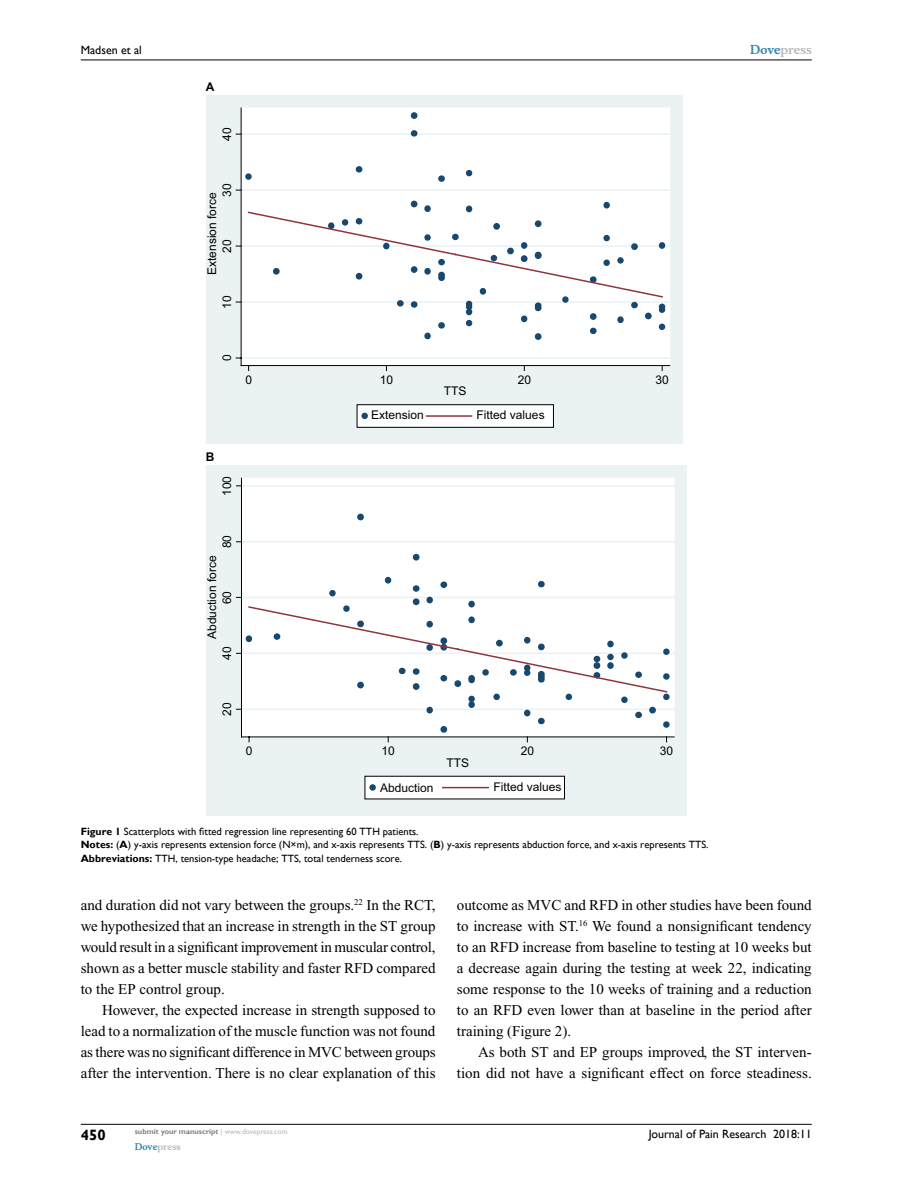
<style>
.page{position:relative;width:918px;height:1188px;background:#fff}
.page>*{position:absolute;margin:0;border:0;box-sizing:border-box;transform-origin:0 0}
.t1{font:15px/21px "Times New Roman";color:#000;text-align:justify}
.t2{font:700 15px "Gill Sans";color:#000}
.t3{font:12px/14.9px "Arial";color:#000}
.t4{font:12px "Gill Sans";color:#000}
.t5{font:700 12px "Musee";color:#b8babc}
.t6{font:700 12px "Arial";color:#000}
.t7{font:10.5px/13.5px "Gill Sans";color:#000}
.t8{font:700 9px "Musee";color:#b8babc}
.t9{font:700 7.5px "Gill Sans";color:#808285}
.s1{font-weight:700}
.s2{color:#3785ad}
.s3{font-weight:400;color:#b8babc}
</style>
<div class="page">
<hr style="left:81px;top:1124px;width:731px;height:1px;background:#000">
<hr style="left:81px;top:60px;width:731px;height:1px;background:#000">
<div style="left:206px;top:96px;width:476px;height:347px;background:#eaf2f3"></div>
<div style="left:241px;top:108px;width:429px;height:258px;background:#fff"></div>
<hr style="left:241px;top:357px;width:429px;height:2px;background:#eaf2f3">
<hr style="left:241px;top:301px;width:429px;height:2px;background:#eaf2f3">
<hr style="left:241px;top:245px;width:429px;height:2px;background:#eaf2f3">
<hr style="left:241px;top:189px;width:429px;height:2px;background:#eaf2f3">
<hr style="left:241px;top:133px;width:429px;height:2px;background:#eaf2f3">
<div style="left:245px;top:173px;width:7px;height:7px;border:2px solid #19486f;border-radius:50%"></div>
<div style="left:356px;top:166px;width:6px;height:7px;border:2px solid #19486f;border-radius:50%"></div>
<div style="left:411px;top:130px;width:7px;height:7px;border:2px solid #19486f;border-radius:50%"></div>
<svg style="left:466px;top:170px;width:6px;height:6px"></svg>
<div style="left:438px;top:175px;width:7px;height:7px;border:2px solid #19486f;border-radius:50%"></div>
<div style="left:411px;top:112px;width:7px;height:7px;border:2px solid #19486f;border-radius:50%"></div>
<div style="left:535px;top:333px;width:7px;height:7px;border:2px solid #19486f;border-radius:50%"></div>
<svg style="left:247px;top:201px;width:418px;height:138px"></svg>
<hr style="left:241px;top:108px;width:1px;height:258px;background:#000">
<hr style="left:241px;top:365px;width:429px;height:1px;background:#000">
<div style="left:357px;top:404px;width:197px;height:24px;background:#fff;border:1px solid #000"></div>
<div style="left:361px;top:413px;width:7px;height:6px;border:2px solid #19486f;border-radius:50%"></div>
<hr style="left:427px;top:415px;width:45px;height:2px;background:#90353c">
<div style="left:206px;top:466px;width:481px;height:349px;background:#eaf2f3"></div>
<div style="left:241px;top:478px;width:433px;height:259px;background:#fff"></div>
<hr style="left:241px;top:709px;width:433px;height:1px;background:#eaf2f3">
<hr style="left:241px;top:653px;width:433px;height:1px;background:#eaf2f3">
<hr style="left:241px;top:597px;width:433px;height:1px;background:#eaf2f3">
<hr style="left:241px;top:541px;width:433px;height:2px;background:#eaf2f3">
<hr style="left:241px;top:485px;width:433px;height:2px;background:#eaf2f3">
<div style="left:357px;top:514px;width:7px;height:6px;border:2px solid #19486f;border-radius:50%"></div>
<div style="left:663px;top:649px;width:7px;height:6px;border:2px solid #19486f;border-radius:50%"></div>
<div style="left:663px;top:673px;width:7px;height:7px;border:2px solid #19486f;border-radius:50%"></div>
<div style="left:413px;top:554px;width:7px;height:7px;border:2px solid #19486f;border-radius:50%"></div>
<div style="left:663px;top:721px;width:7px;height:7px;border:2px solid #19486f;border-radius:50%"></div>
<div style="left:663px;top:694px;width:7px;height:6px;border:2px solid #19486f;border-radius:50%"></div>
<div style="left:385px;top:577px;width:6px;height:7px;border:2px solid #19486f;border-radius:50%"></div>
<hr style="left:241px;top:478px;width:1px;height:259px;background:#000">
<hr style="left:241px;top:737px;width:433px;height:1px;background:#000">
<svg style="left:237px;top:578px;width:432px;height:164px"></svg>
<div style="left:365px;top:776px;width:200px;height:23px;background:#fff"></div>
<div style="left:369px;top:784px;width:7px;height:7px;border:2px solid #19486f;border-radius:50%"></div>
<hr style="left:443px;top:787px;width:45px;height:1px;background:#90353c">
<p class="t4" style="left:81px;top:43px;width:63px">Madsen et al</p>
<p class="t6" style="left:206px;top:78px;width:10px">A</p>
<p class="t3" style="left:219px;top:141px;width:15px;rotate:-90deg">40</p>
<p class="t3" style="left:204px;top:197px;width:15px;text-indent:-78px;rotate:-90deg">Extension force<br>30</p>
<p class="t3" style="left:219px;top:253px;width:15px;rotate:-90deg">20</p>
<p class="t3" style="left:219px;top:309px;width:15px;rotate:-90deg">10</p>
<p class="t3" style="left:219px;top:361px;width:8px;rotate:-90deg">0</p>
<p class="t6" style="left:206px;top:448px;width:10px">B</p>
<p class="t3" style="left:220px;top:496px;width:22px;rotate:-90deg">100</p>
<p class="t3" style="left:245px;top:372px;width:8px">0</p>
<p class="t3" style="left:380px;top:372px;width:15px">10</p>
<p class="t3" style="left:518px;top:372px;width:15px">20</p>
<p class="t3" style="left:656px;top:372px;width:15px">30</p>
<p class="t3" style="left:444px;top:384px;width:24px">TTS</p>
<p class="t3" style="left:371px;top:407px;width:54px">Extension</p>
<p class="t3" style="left:477px;top:408px;width:70px">Fitted values</p>
<p class="t3" style="left:220px;top:548px;width:15px;rotate:-90deg">80</p>
<p class="t3" style="left:204px;top:639px;width:85px;rotate:-90deg">Abduction force</p>
<p class="t3" style="left:220px;top:604px;width:15px;rotate:-90deg">60</p>
<p class="t3" style="left:220px;top:660px;width:15px;rotate:-90deg">40</p>
<p class="t3" style="left:220px;top:716px;width:15px;rotate:-90deg">20</p>
<p class="t3" style="left:246px;top:744px;width:8px">0</p>
<p class="t3" style="left:382px;top:744px;width:15px">10</p>
<p class="t3" style="left:521px;top:744px;width:15px">20</p>
<p class="t3" style="left:660px;top:744px;width:15px">30</p>
<p class="t3" style="left:446px;top:755px;width:24px">TTS</p>
<p class="t3" style="left:380px;top:781px;width:55px">Abduction</p>
<p class="t3" style="left:493px;top:779px;width:70px">Fitted values</p>
<p class="t7" style="left:81px;top:825px;width:629px"><span class="s1">Figure 1</span> Scatterplots with fitted regression line representing 60 TTH patients.<br><span class="s1">Notes:</span> (<span class="s1">A</span>) y-axis represents extension force (N×m), and x-axis represents TTS. (<span class="s1">B</span>) y-axis represents abduction force, and x-axis represents TTS.<br><span class="s1">Abbreviations:</span> TTH, tension-type headache; TTS, total tenderness score.</p>
<p class="t5" style="left:750px;top:43px;width:63px"><span class="s2">Dove</span>press</p>
<p class="t1" style="left:81px;top:895px;width:356px">and duration did not vary between the groups.<sup>22</sup> In the RCT, we hypothesized that an increase in strength in the ST group would result in a significant improvement in muscular control, shown as a better muscle stability and faster RFD compared to the EP control group.</p>
<p class="t1" style="left:81px;top:1000px;width:356px;text-indent:21px">However, the expected increase in strength supposed to lead to a normalization of the muscle function was not found as there was no significant difference in MVC between groups after the intervention. There is no clear explanation of this</p>
<p class="t1" style="left:457px;top:895px;width:356px">outcome as MVC and RFD in other studies have been found to increase with ST.<sup>16</sup> We found a nonsignificant tendency to an RFD increase from baseline to testing at 10 weeks but a decrease again during the testing at week 22, indicating some response to the 10 weeks of training and a reduction to an RFD even lower than at baseline in the period after training (Figure 2).</p>
<p class="t1" style="left:457px;top:1042px;width:356px;text-align:right">As both ST and EP groups improved, the ST interven&shy;tion did not have a significant effect on force steadiness.</p>
<p class="t2" style="left:81px;top:1126px;width:26px">450</p>
<p class="t9" style="left:135px;top:1127px;width:154px">submit your manuscript <span class="s3">| www.dovepress.com</span></p>
<p class="t8" style="left:135px;top:1141px;width:48px"><span class="s2">Dove</span>press</p>
<p class="t4" style="left:649px;top:1127px;width:164px">Journal of Pain Research 2018:11</p>
</div>
